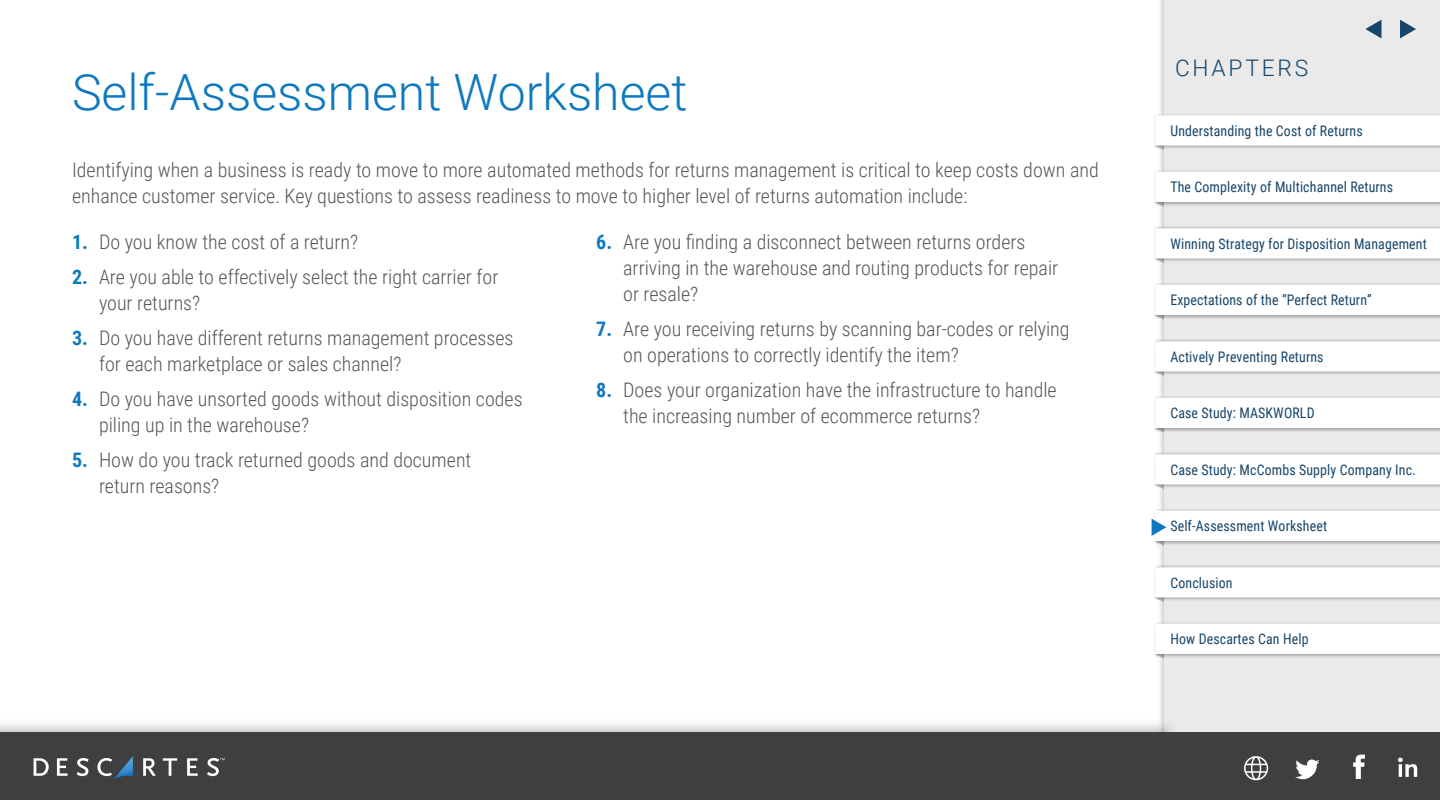
<style>
.page{position:relative;width:1440px;height:800px;background:#fff}
.page>*{position:absolute;margin:0;border:0;box-sizing:border-box;transform-origin:0 0}
.t1{font:300 50px "Roboto";color:#0f79bf}
.t2{font:300 22.8px "Roboto";letter-spacing:.12em;color:#16456a}
.t3{font:300 20px/26px "Roboto Condensed";color:#555}
.t4{font:14.6px "Roboto Condensed";letter-spacing:.01em;color:#16456a;scale:.95 1}
.s1{font-weight:700;color:#0f79bf}
</style>
<div class="page">
<svg style="left:1159px;top:0;width:6px;height:715px"></svg>
<div style="left:1165px;top:0;width:275px;height:800px;background:#eaeaea"></div>
<svg style="left:1155px;top:115px;width:285px;height:47px"></svg>
<svg style="left:1155px;top:172px;width:285px;height:47px"></svg>
<svg style="left:1155px;top:228px;width:285px;height:47px"></svg>
<svg style="left:1155px;top:285px;width:285px;height:47px"></svg>
<svg style="left:1155px;top:341px;width:285px;height:47px"></svg>
<svg style="left:1155px;top:398px;width:285px;height:47px"></svg>
<svg style="left:1155px;top:454px;width:285px;height:47px"></svg>
<svg style="left:1155px;top:567px;width:285px;height:47px"></svg>
<svg style="left:1155px;top:624px;width:285px;height:47px"></svg>
<svg style="left:1400px;top:20px;width:16px;height:18px"></svg>
<svg style="left:1365px;top:20px;width:16px;height:18px"></svg>
<svg style="left:0;top:715px;width:1172px;height:17px"></svg>
<div style="left:0;top:732px;width:1440px;height:68px;background:#3f3f3f"></div>
<svg style="left:1398px;top:758px;width:19px;height:19px"></svg>
<svg style="left:1353px;top:755px;width:12px;height:24px"></svg>
<svg style="left:1295px;top:759px;width:24px;height:21px"></svg>
<svg style="left:1244px;top:756px;width:24px;height:24px"></svg>
<svg style="left:34px;top:758px;width:15px;height:18px"></svg>
<svg style="left:57px;top:758px;width:11px;height:18px"></svg>
<svg style="left:77px;top:758px;width:12px;height:18px"></svg>
<svg style="left:143px;top:758px;width:13px;height:18px"></svg>
<svg style="left:163px;top:758px;width:14px;height:18px"></svg>
<svg style="left:187px;top:758px;width:11px;height:18px"></svg>
<svg style="left:207px;top:758px;width:18px;height:18px"></svg>
<svg style="left:97px;top:756px;width:36px;height:24px"></svg>
<svg style="left:1152px;top:511px;width:288px;height:47px"></svg>
<h1 class="t1" style="left:72px;top:57px;width:617px">Self-Assessment Worksheet</h1>
<p class="t3" style="left:72px;top:156px;width:1028px">Identifying when a business is ready to move to more automated methods for returns management is critical to keep costs down and enhance customer service. Key questions to assess readiness to move to higher level of returns automation include:</p>
<p class="t3" style="left:72px;top:228px;width:288px"><span class="s1">1.</span> Do you know the cost of a return?</p>
<p class="t3" style="left:99px;top:263px;width:401px;text-indent:-27px"><span class="s1">2.</span> Are you able to effectively select the right carrier for your returns?</p>
<p class="t3" style="left:99px;top:324px;width:416px;text-indent:-27px"><span class="s1">3.</span> Do you have different returns management processes for each marketplace or sales channel?</p>
<p class="t3" style="left:99px;top:385px;width:425px;text-indent:-27px"><span class="s1">4.</span> Do you have unsorted goods without disposition codes piling up in the warehouse?</p>
<p class="t3" style="left:99px;top:446px;width:374px;text-indent:-27px"><span class="s1">5.</span> How do you track returned goods and document return reasons?</p>
<p class="t3" style="left:623px;top:228px;width:437px;text-indent:-27px"><span class="s1">6.</span> Are you finding a disconnect between returns orders arriving in the warehouse and routing products for repair or resale?</p>
<p class="t3" style="left:623px;top:315px;width:448px;text-indent:-27px"><span class="s1">7.</span> Are you receiving returns by scanning bar-codes or relying on operations to correctly identify the item?</p>
<p class="t3" style="left:623px;top:376px;width:435px;text-indent:-27px"><span class="s1">8.</span> Does your organization have the infrastructure to handle the increasing number of ecommerce returns?</p>
<p class="t2" style="left:1175px;top:52px;width:135px">CHAPTERS</p>
<p class="t4" style="left:1170px;top:120px;width:204px">Understanding the Cost of Returns</p>
<p class="t4" style="left:1170px;top:177px;width:236px">The Complexity of Multichannel Returns</p>
<p class="t4" style="left:1170px;top:233px;width:271px">Winning Strategy for Disposition Management</p>
<p class="t4" style="left:1170px;top:290px;width:214px">Expectations of the “Perfect Return”</p>
<p class="t4" style="left:1170px;top:346px;width:163px">Actively Preventing Returns</p>
<p class="t4" style="left:1170px;top:403px;width:153px">Case Study: MASKWORLD</p>
<p class="t4" style="left:1170px;top:459px;width:260px">Case Study: McCombs Supply Company Inc.</p>
<p class="t4" style="left:1170px;top:516px;width:166px">Self-Assessment Worksheet</p>
<p class="t4" style="left:1170px;top:572px;width:67px">Conclusion</p>
<p class="t4" style="left:1170px;top:629px;width:147px">How Descartes Can Help</p>
</div>
